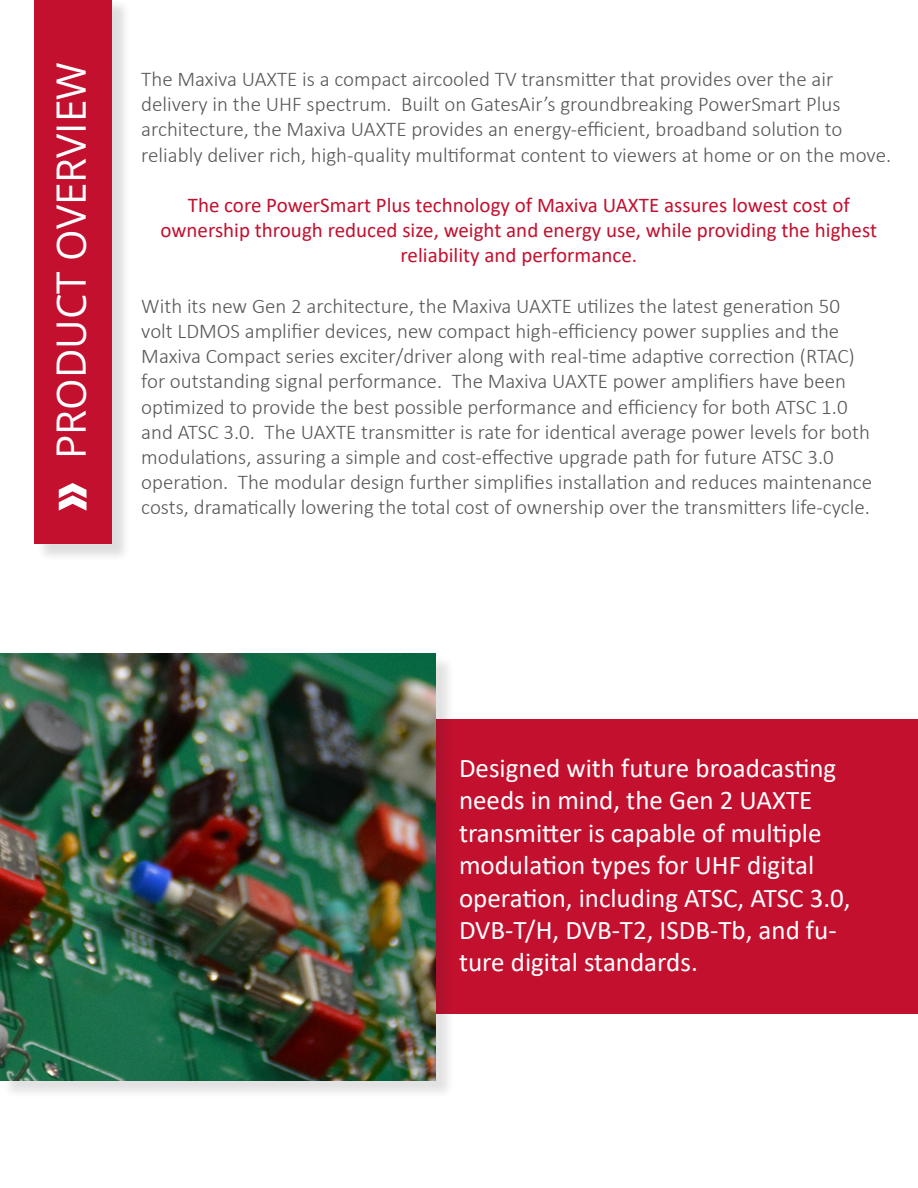
<style>
.page{position:relative;width:918px;height:1188px;background:#fff}
.page>*{position:absolute;margin:0;border:0;box-sizing:border-box;transform-origin:0 0}
.t1{font:40.5px "Open Sans";color:#fff}
.t2{font:27px/32.4px "Calibri";color:#fff}
.t3{font:300 21px/25.2px "Calibri";color:#57585a}
.t4{font:21px/25.2px "Calibri";color:#c3102f;text-align:center}
</style>
<div class="page">
<div style="left:0;top:720px;width:918px;height:294px;background:#c3102f"></div>
<div style="left:2px;top:656px;width:452px;height:443px;background:#231f20;opacity:.13"></div>
<img style="left:0;top:653px;width:436px;height:427px">
<div style="left:36px;top:0;width:94px;height:562px;background:#231f20;opacity:.15"></div>
<div style="left:34px;top:0;width:78px;height:543px;background:#c3102f"></div>
<svg style="left:59px;top:483px;width:27px;height:28px"></svg>
<p class="t1" style="left:43px;top:459px;width:399px;rotate:-90deg">PRODUCT OVERVIEW</p>
<p class="t3" style="left:141px;top:66px;width:751px">The Maxiva UAXTE is a compact aircooled TV transmitter that provides over the air delivery in the UHF spectrum. Built on GatesAir’s groundbreaking PowerSmart Plus architecture, the Maxiva UAXTE provides an energy-efficient, broadband solution to reliably deliver rich, high-quality multiformat content to viewers at home or on the move.</p>
<p class="t4" style="left:161px;top:192px;width:718px">The core PowerSmart Plus technology of Maxiva UAXTE assures lowest cost of ownership through reduced size, weight and energy use, while providing the highest reliability and performance.</p>
<p class="t3" style="left:141px;top:293px;width:732px">With its new Gen 2 architecture, the Maxiva UAXTE utilizes the latest generation 50 volt LDMOS amplifier devices, new compact high-efficiency power supplies and the Maxiva Compact series exciter/driver along with real-time adaptive correction (RTAC) for outstanding signal performance. The Maxiva UAXTE power amplifiers have been optimized to provide the best possible performance and efficiency for both ATSC 1.0 and ATSC 3.0. The UAXTE transmitter is rate for identical average power levels for both modulations, assuring a simple and cost-effective upgrade path for future ATSC 3.0 operation. The modular design further simplifies installation and reduces maintenance costs, dramatically lowering the total cost of ownership over the transmitters life-cycle.</p>
<p class="t2" style="left:459px;top:751px;width:393px">Designed with future broadcasting needs in mind, the Gen 2 UAXTE transmitter is capable of multiple modulation types for UHF digital operation, including ATSC, ATSC 3.0,<br>DVB-T/H, DVB-T2, ISDB-Tb, and fu&shy;ture digital standards.</p>
</div>
